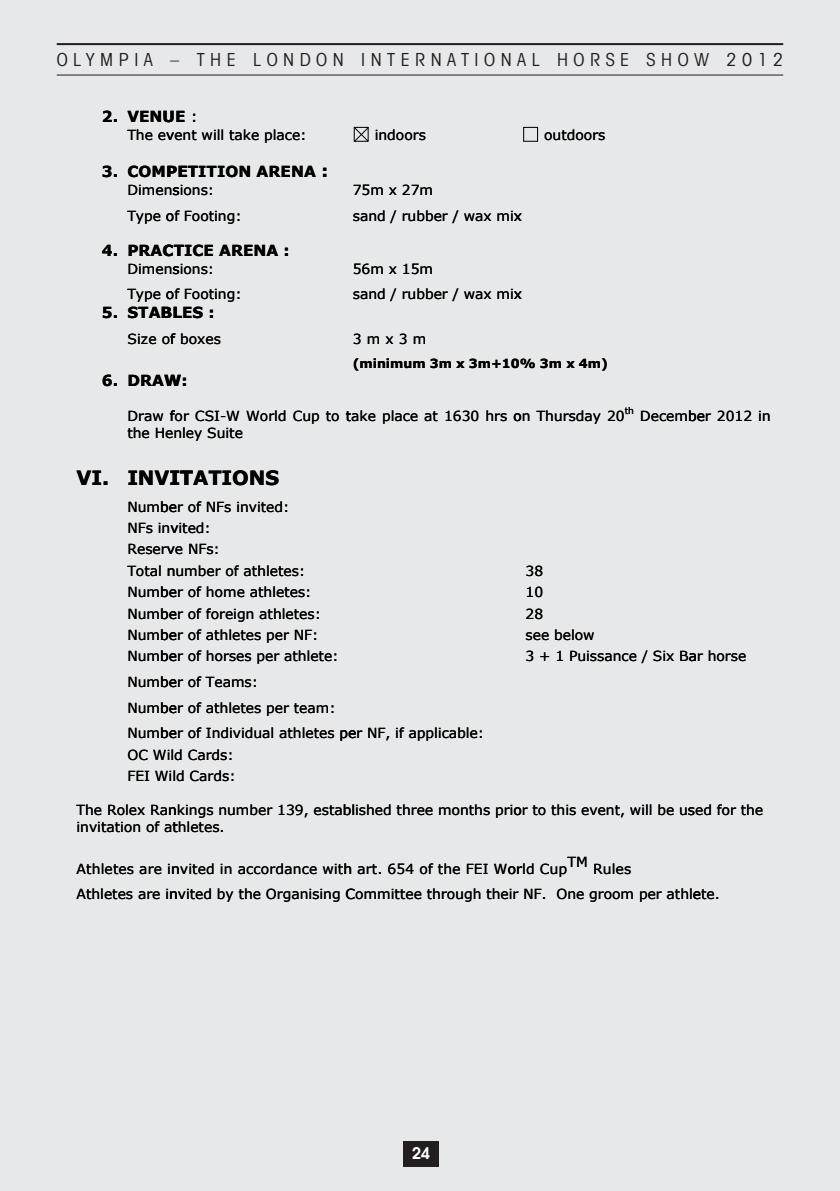
<style>
.page{position:relative;width:840px;height:1191px;background:#fff}
.page>*{position:absolute;margin:0;border:0;box-sizing:border-box;transform-origin:0 0}
.t1{font:700 19.6px "Verdana";letter-spacing:-.005em;color:#000}
.t2{font:condensed 18px "Avant Garde";letter-spacing:.305em;color:#231f20}
.t3{font:600 16px "Avant Garde";color:#fff}
.t4{font:700 15.2px "Verdana";letter-spacing:.005em;color:#000}
.t5{font:13.8px/21.4px "Verdana";color:#000}
.t6{font:700 12.6px "Verdana";color:#000}
.t7{font:9.2px "Verdana";color:#000}
.s1{font-weight:400}
.s2{font-size:17px}
</style>
<div class="page">
<div style="left:0;top:0;width:839px;height:1191px;background:#e7e8e9"></div>
<svg style="left:353px;top:126px;width:16px;height:16px"></svg>
<div style="left:523px;top:127px;width:14px;height:15px;border:1px solid #000"></div>
<div style="left:403px;top:1140px;width:35px;height:26px;background:#231f20"></div>
<hr style="left:57px;top:75px;width:725px;height:1px;background:#231f20">
<hr style="left:57px;top:43px;width:725px;height:2px;background:#231f20">
<h2 class="t2" style="left:57px;top:53px;width:727px">OLYMPIA – THE LONDON INTERNATIONAL HORSE SHOW 2012</h2>
<p class="t4" style="left:102px;top:107px;width:97px">2. VENUE <span class="s1">:</span></p>
<p class="t5" style="left:127px;top:124px;width:181px">The event will take place:</p>
<p class="t5" style="left:374px;top:124px;width:53px">indoors</p>
<p class="t5" style="left:544px;top:124px;width:63px">outdoors</p>
<p class="t4" style="left:102px;top:162px;width:228px">3. COMPETITION ARENA <span class="s2">:</span></p>
<p class="t5" style="left:127px;top:176px;width:116px;line-height:25.8px">Dimensions:<br>Type of Footing:</p>
<p class="t4" style="left:102px;top:241px;width:189px">4. PRACTICE ARENA :</p>
<p class="t5" style="left:127px;top:256px;width:116px;line-height:25.4px">Dimensions:<br>Type of Footing:</p>
<p class="t4" style="left:102px;top:302px;width:114px">5. STABLES :</p>
<p class="t5" style="left:352px;top:176px;width:171px;line-height:25.8px">75m x 27m<br>sand / rubber / wax mix</p>
<p class="t5" style="left:352px;top:256px;width:171px;line-height:25.4px">56m x 15m<br>sand / rubber / wax mix</p>
<p class="t5" style="left:127px;top:328px;width:95px">Size of boxes</p>
<p class="t4" style="left:102px;top:371px;width:87px">6. DRAW:</p>
<p class="t5" style="left:127px;top:407px;width:498px;line-height:17.2px">Draw for CSI W World Cup to take place at 1630 hrs on Thursday 20 the Henley Suite</p>
<h1 class="t1" style="left:77px;top:465px;width:204px">VI. INVITATIONS</h1>
<p class="t5" style="left:352px;top:328px;width:75px">3 m x 3 m</p>
<p class="t6" style="left:352px;top:355px;width:256px">(minimum 3m x 3m+10% 3m x 4m)</p>
<p class="t7" style="left:624px;top:405px;width:11px">th</p>
<p class="t5" style="left:639px;top:404px;width:132px">December 2012 in</p>
<p class="t5" style="left:220px;top:404px;width:8px">-</p>
<p class="t5" style="left:127px;top:495px;width:213px">Number of NFs invited:<br>NFs invited:<br>Reserve NFs:<br>Total number of athletes:<br>Number of home athletes:<br>Number of foreign athletes:<br>Number of athletes per NF:<br>Number of horses per athlete:</p>
<p class="t5" style="left:525px;top:559px;width:222px">38<br>10<br>28<br>see below<br>3 + 1 Puissance / Six Bar horse</p>
<p class="t5" style="left:127px;top:668px;width:358px;line-height:25.6px">Number of Teams:<br>Number of athletes per team:<br>Number of Individual athletes per NF, if applicable:</p>
<p class="t5" style="left:127px;top:743px;width:110px">OC Wild Cards:<br>FEI Wild Cards:</p>
<p class="t5" style="left:77px;top:801px;width:688px;line-height:17.2px">The Rolex Rankings number 139, established three months prior to this event, will be used for the invitation of athletes.</p>
<p class="t5" style="left:76px;top:855px;width:644px;line-height:25.4px">Athletes are invited in accordance with art. 654 of the FEI World Cup<br>Athletes are invited by the Organising Committee through their NF. One groom per athlete.</p>
<p class="t5" style="left:567px;top:850px;width:22px">TM</p>
<p class="t5" style="left:592px;top:857px;width:40px">Rules</p>
<p class="t3" style="left:412px;top:1144px;width:19px">24</p>
</div>
